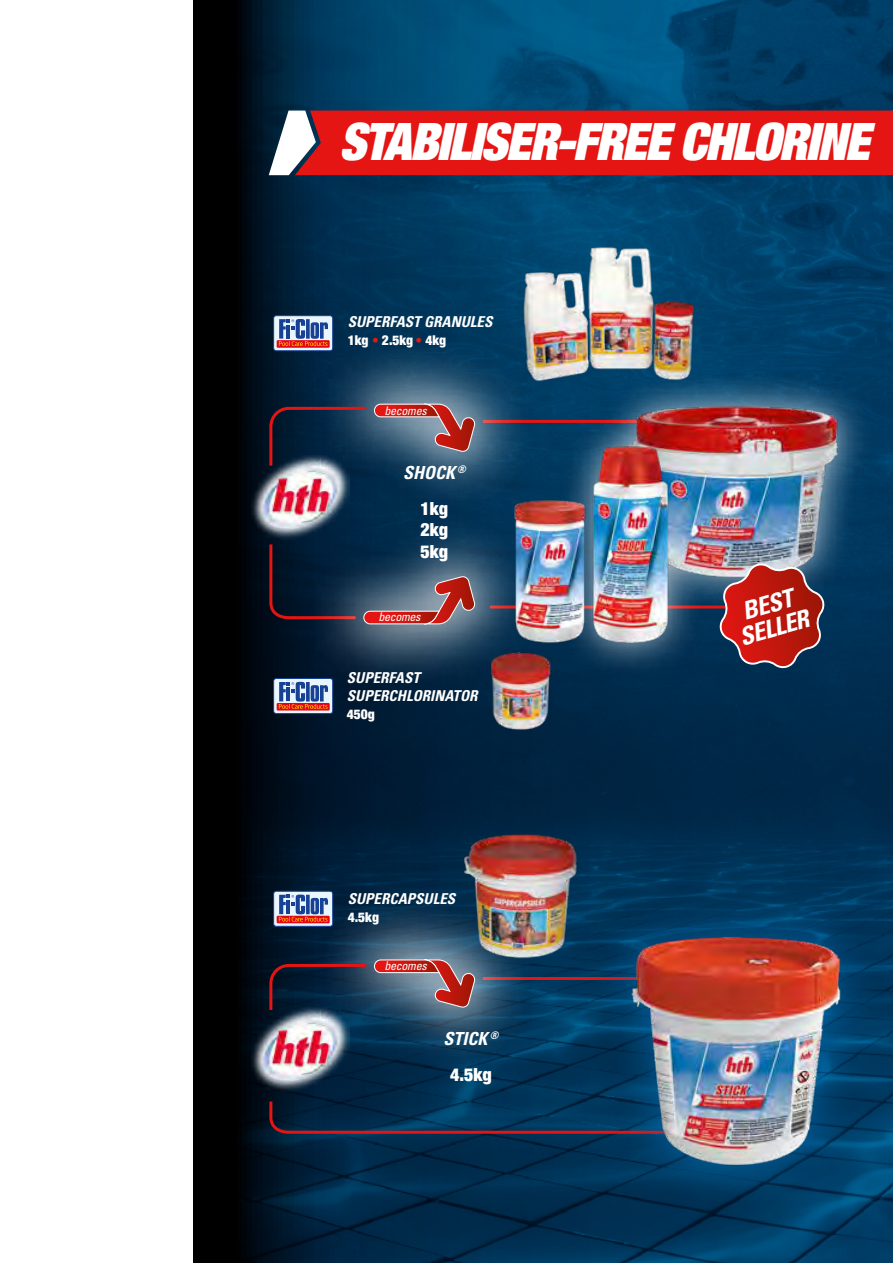
<style>
.page{position:relative;width:893px;height:1263px;background:#fff}
.page>*{position:absolute;margin:0;border:0;box-sizing:border-box;transform-origin:0 0}
.t1{font:italic 900 expanded 51.75px "Helvetica Neue";letter-spacing:-.03em;color:#fff;scale:.95 1}
.t2{font:italic 700 condensed 24.75px/24px "Univers";color:#fff;text-align:center}
.t3{font:900 condensed 18px/21.6px "Helvetica Neue";color:#fff;text-align:justify}
.t4{font:italic 700 condensed 18px "Univers";color:#fff}
.t5{font:italic 700 condensed 15px/18px "Univers";color:#fff}
.t6{font:900 condensed 13.5px "Helvetica Neue";color:#fff}
.t7{font:italic condensed 12px "Univers";letter-spacing:-.025em;color:#fff}
.s1{font-weight:400;color:#e41513}
</style>
<div class="page">
<img style="left:193px;top:0;width:700px;height:1263px">
<hr style="left:483px;top:420px;width:179px;height:3px;background:#e41513">
<hr style="left:483px;top:977px;width:179px;height:3px;background:#e41513">
<svg style="left:268px;top:1098px;width:322px;height:37px;background:#132d4c"></svg>
<svg style="left:269px;top:111px;width:624px;height:64px;background:#df1f1e"></svg>
<img style="left:518px;top:238px;width:180px;height:151px">
<img style="left:459px;top:827px;width:123px;height:139px">
<img style="left:484px;top:649px;width:70px;height:85px">
<div style="left:305px;top:517px;width:229px;height:169px;background:#fff;opacity:.75"></div>
<svg style="left:268px;top:541px;width:207px;height:84px;background:#3b3b4e"></svg>
<div style="left:274px;top:316px;width:59px;height:35px;background:#eaf6fe;border-radius:3px"></div>
<div style="left:274px;top:316px;width:59px;height:35px;border:1px solid #164194;border-radius:3px"></div>
<div style="left:277px;top:340px;width:53px;height:8px;background:#e30613"></div>
<svg style="left:279px;top:319px;width:49px;height:27px"></svg>
<svg style="left:274px;top:891px;width:59px;height:35px"></svg>
<div style="left:274px;top:891px;width:59px;height:35px;border:1px solid #164194;border-radius:3px"></div>
<svg style="left:277px;top:916px;width:53px;height:7px"></svg>
<svg style="left:279px;top:894px;width:49px;height:27px"></svg>
<svg style="left:274px;top:678px;width:59px;height:35px"></svg>
<div style="left:274px;top:678px;width:59px;height:36px;border:1px solid #164194;border-radius:3px"></div>
<svg style="left:277px;top:703px;width:53px;height:7px"></svg>
<svg style="left:279px;top:682px;width:49px;height:27px"></svg>
<div style="left:315px;top:342px;width:219px;height:169px;background:#fff;opacity:.75"></div>
<div style="left:315px;top:898px;width:219px;height:169px;background:#fff;opacity:.75"></div>
<img style="left:252px;top:448px;width:97px;height:98px">
<img style="left:252px;top:1000px;width:97px;height:98px">
<svg style="left:268px;top:403px;width:207px;height:66px;background:#464659"></svg>
<svg style="left:268px;top:959px;width:207px;height:54px;background:#4c4254"></svg>
<div style="left:558px;top:371px;width:313px;height:305px;background:#fff;opacity:.75"></div>
<img style="left:617px;top:387px;width:242px;height:210px">
<img style="left:582px;top:446px;width:104px;height:203px">
<div style="left:590px;top:893px;width:293px;height:315px;background:#0075bf;opacity:.75"></div>
<img style="left:628px;top:931px;width:220px;height:238px">
<svg style="left:718px;top:562px;width:108px;height:108px;background:#963639"></svg>
<img style="left:503px;top:494px;width:93px;height:153px">
<h1 class="t1" style="left:339px;top:109px;width:560px">STABILISER-FREE CHLORINE</h1>
<p class="t5" style="left:348px;top:313px;width:146px">SUPERFAST GRANULES</p>
<p class="t6" style="left:348px;top:332px;width:100px">1kg <span class="s1">•</span> 2.5kg <span class="s1">•</span> 4kg</p>
<p class="t7" style="left:384px;top:403px;width:44px">becomes</p>
<p class="t4" style="left:403px;top:461px;width:64px">SHOCK <sup>®</sup></p>
<p class="t3" style="left:421px;top:497px;width:29px">1kg 2kg 5kg</p>
<p class="t7" style="left:378px;top:609px;width:44px">becomes</p>
<p class="t5" style="left:347px;top:669px;width:132px">SUPERFAST<br>SUPERCHLORINATOR</p>
<p class="t6" style="left:347px;top:706px;width:30px">450g</p>
<p class="t5" style="left:348px;top:889px;width:109px">SUPERCAPSULES</p>
<p class="t6" style="left:348px;top:909px;width:33px">4.5kg</p>
<p class="t7" style="left:384px;top:958px;width:44px">becomes</p>
<p class="t4" style="left:444px;top:1027px;width:56px">STICK <sup>®</sup></p>
<p class="t3" style="left:450px;top:1063px;width:43px">4.5kg</p>
<h2 class="t2" style="left:730px;top:602px;width:73px;rotate:-16deg">BEST<br>SELLER</h2>
</div>
